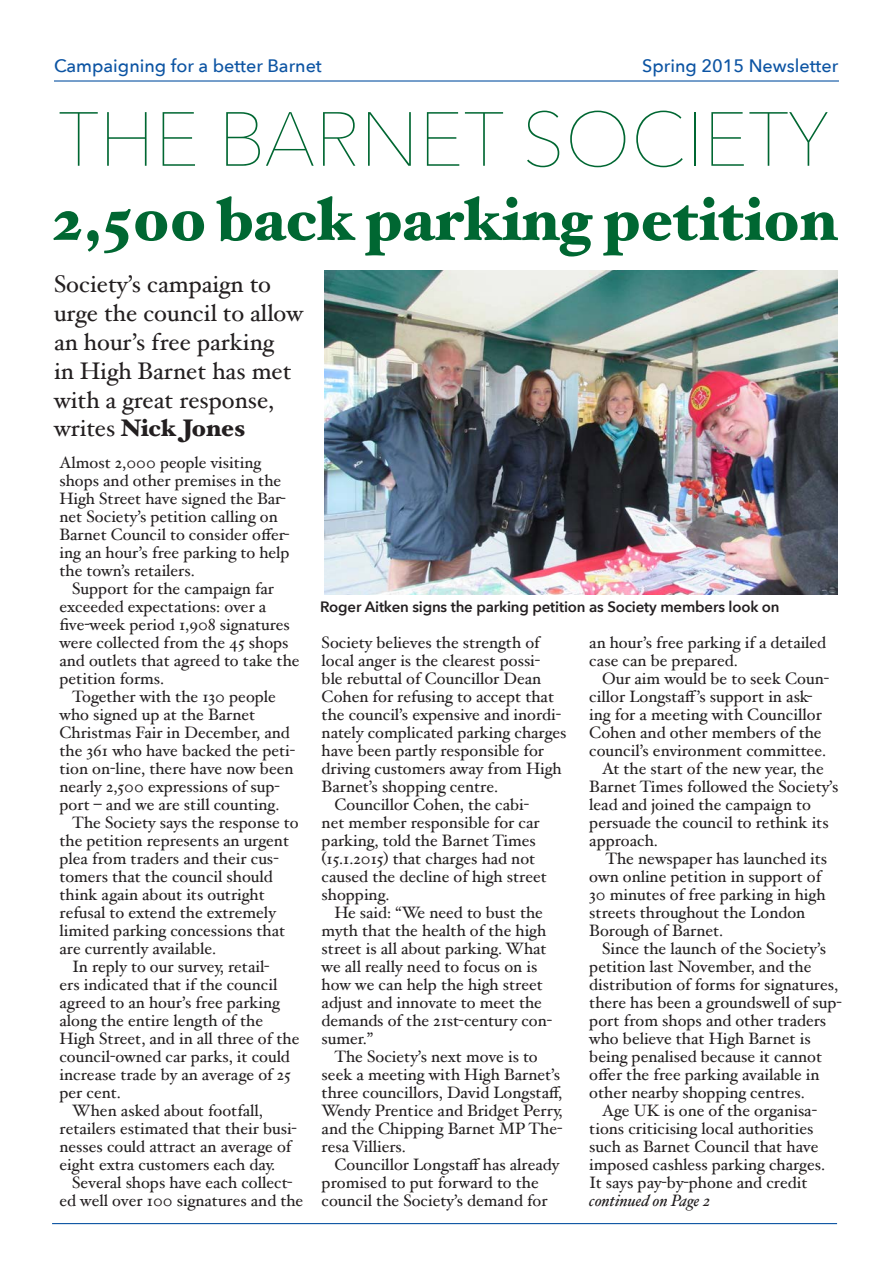
<style>
.page{position:relative;width:893px;height:1263px;background:#fff}
.page>*{position:absolute;margin:0;border:0;box-sizing:border-box;transform-origin:0 0}
.t1{font:200 75.75px "Avenir Next";color:#006732}
.t2{font:900 60px "Hoefler Text";color:#006732}
.Standfirst_no_line{font:24px/28.8px "Hoefler Text";color:#231f20}
.t3{font:500 18px "Avenir Next";color:#0c54a3}
.Body_text{font:16.5px/18px "Hoefler Text";color:#231f20}
.Body_text_no_indent{font:16.5px/18px "Hoefler Text";color:#231f20}
.t4{font:600 15px "Avenir Next";letter-spacing:-.01em;color:#231f20}
.s1{font-weight:900}
.s2{font-style:italic}
</style>
<div class="page">
<hr style="left:54px;top:80px;width:785px;height:2px;background:#0c54a3">
<hr style="left:52px;top:1223px;width:785px;height:1px;background:#0c54a3">
<img style="left:324px;top:270px;width:513px;height:324px">
<p class="t3" style="left:54px;top:50px;width:269px">Campaigning for a better Barnet</p>
<p class="t3" style="left:642px;top:50px;width:198px">Spring 2015 Newsletter</p>
<p class="t1" style="left:58px;top:75px;width:772px">THE BARNET SOCIETY</p>
<p class="t2" style="left:52px;top:184px;width:786px">2,500 back parking petition</p>
<p class="Standfirst_no_line" style="left:54px;top:270px;width:251px">Society’s campaign to urge the council to allow an hour’s free parking<br>in High Barnet has met with a great response, writes <span class="s1">Nick Jones</span></p>
<p class="Body_text_no_indent" style="left:60px;top:453px;width:232px">Almost 2,000 people visiting shops and other premises in the<br>High Street have signed the Bar&shy;net Society’s petition calling on<br>Barnet Council to consider offer&shy;ing an hour’s free parking to help the town’s retailers.</p>
<p class="Body_text" style="left:60px;top:579px;width:242px;text-indent:13px">Support for the campaign far exceeded expectations: over a five-week period 1,908 signatures were collected from the 45 shops and outlets that agreed to take the petition forms.</p>
<p class="Body_text" style="left:60px;top:687px;width:237px;text-indent:13px">Together with the 130 people who signed up at the Barnet<br>Christmas Fair in December, and the 361 who have backed the peti&shy;tion on-line, there have now been nearly 2,500 expressions of sup&shy;port – and we are still counting.</p>
<p class="Body_text" style="left:60px;top:813px;width:241px;text-indent:13px">The Society says the response to the petition represents an urgent plea from traders and their cus&shy;tomers that the council should think again about its outright refusal to extend the extremely limited parking concessions that are currently available.</p>
<p class="Body_text" style="left:60px;top:957px;width:241px;text-indent:13px">In reply to our survey, retail-<br>ers indicated that if the council agreed to an hour’s free parking along the entire length of the<br>High Street, and in all three of the council-owned car parks, it could increase trade by an average of 25 per cent.</p>
<p class="Body_text" style="left:60px;top:1101px;width:239px;text-indent:13px">When asked about footfall, retailers estimated that their busi&shy;nesses could attract an average of eight extra customers each day.</p>
<p class="Body_text" style="left:60px;top:1173px;width:245px;text-align:center">Several shops have each collect-<br>ed well over 100 signatures and the</p>
<p class="t4" style="left:320px;top:594px;width:461px">Roger Aitken signs the parking petition as Society members look on</p>
<p class="Body_text" style="left:322px;top:633px;width:246px">Society believes the strength of local anger is the clearest possi-<br>ble rebuttal of Councillor Dean Cohen for refusing to accept that the council’s expensive and inordi&shy;nately complicated parking charges have been partly responsible for driving customers away from High Barnet’s shopping centre.</p>
<p class="Body_text" style="left:322px;top:795px;width:227px;text-indent:13px">Councillor Cohen, the cabi&shy;net member responsible for car parking, told the Barnet Times (15.1.2015) that charges had not caused the decline of high street shopping.</p>
<p class="Body_text" style="left:322px;top:903px;width:232px;text-indent:13px">He said: “We need to bust the myth that the health of the high street is all about parking. What we all really need to focus on is how we can help the high street adjust and innovate to meet the demands of the 21st-century con&shy;sumer.”</p>
<p class="Body_text" style="left:322px;top:1047px;width:243px;text-indent:13px">The Society’s next move is to seek a meeting with High Barnet’s three councillors, David Longstaff,<br>Wendy Prentice and Bridget Perry, and the Chipping Barnet MP The&shy;resa Villiers.</p>
<p class="Body_text" style="left:322px;top:1155px;width:239px;text-indent:13px">Councillor Longstaff has already promised to put forward to the council the Society’s demand for</p>
<p class="Body_text" style="left:589px;top:633px;width:238px">an hour’s free parking if a detailed case can be prepared.</p>
<p class="Body_text" style="left:589px;top:669px;width:241px;text-indent:13px">Our aim would be to seek Coun&shy;cillor Longstaff’s support in ask&shy;ing for a meeting with Councillor<br>Cohen and other members of the council’s environment committee.</p>
<p class="Body_text" style="left:589px;top:759px;width:251px;text-indent:13px">At the start of the new year, the<br>Barnet Times followed the Society’s lead and joined the campaign to persuade the council to rethink its approach.</p>
<p class="Body_text" style="left:589px;top:849px;width:239px;text-indent:16px">The newspaper has launched its own online petition in support of<br>30 minutes of free parking in high streets throughout the London<br>Borough of Barnet.</p>
<p class="Body_text" style="left:589px;top:939px;width:254px;text-indent:13px">Since the launch of the Society’s petition last November, and the distribution of forms for signatures, there has been a groundswell of sup&shy;port from shops and other traders who believe that High Barnet is being penalised because it cannot offer the free parking available in other nearby shopping centres.</p>
<p class="Body_text" style="left:589px;top:1101px;width:237px;text-indent:13px">Age UK is one of the organisa&shy;tions criticising local authorities such as Barnet Council that have imposed cashless parking charges.<br>It says pay-by-phone and credit <span class="s2">continued on Page 2</span></p>
</div>
